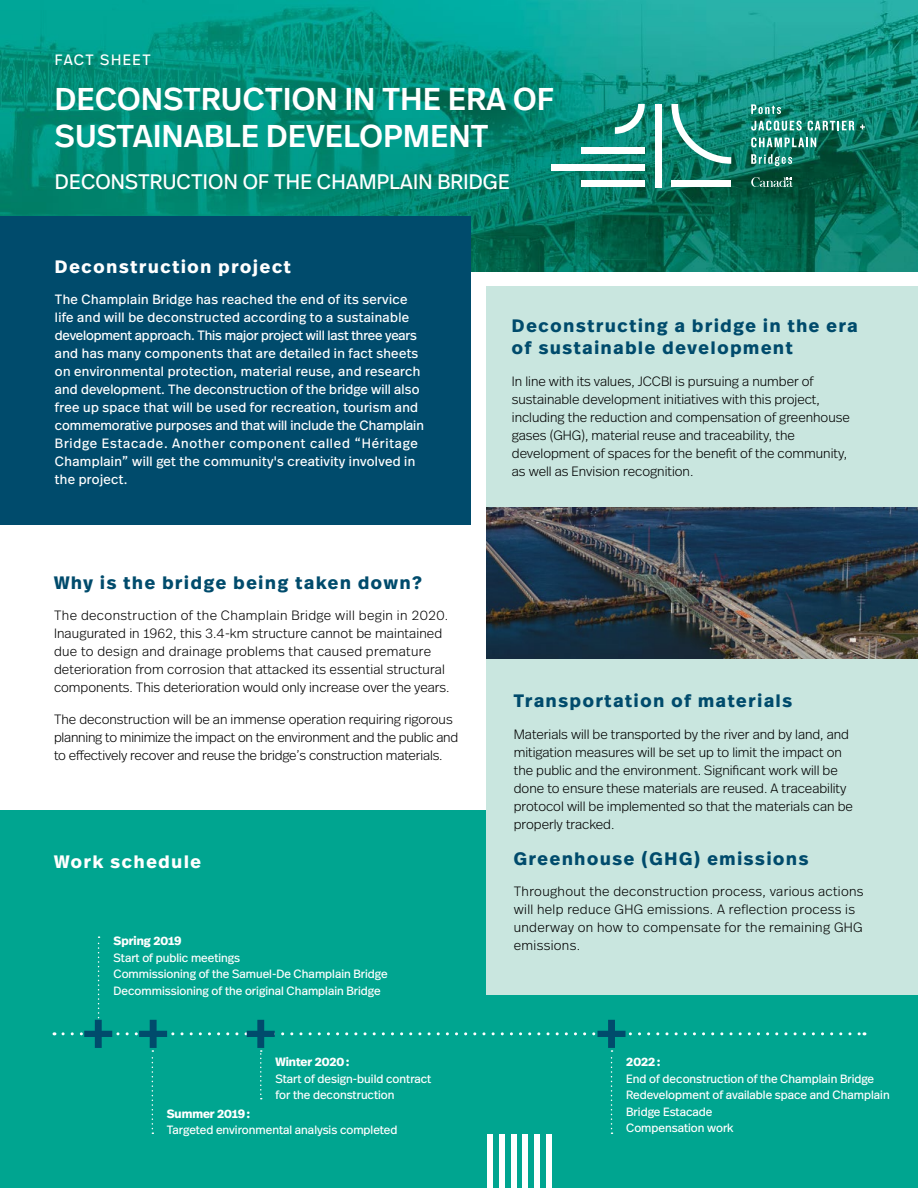
<style>
.page{position:relative;width:918px;height:1188px;background:#fff}
.page>*{position:absolute;margin:0;border:0;box-sizing:border-box;transform-origin:0 0}
.t1{font:500 31.5px/37.5px "Real Head OT";letter-spacing:.015em;color:#fff}
.t2{font:21px "Real Head OT";letter-spacing:.01em;color:#fff}
.t3{font:700 18px/22.5px "Real Head OT";letter-spacing:.1em;color:#004b6c}
.t4{font:700 18px "Real Head OT";letter-spacing:.1em;color:#fff}
.t5{font:15px "Real Head OT";letter-spacing:.1em;color:#fff}
.t6{font:300 13.5px/18px "Real Head OT";color:#000}
.t7{font:13.5px/18px "Real Head OT";letter-spacing:.025em;color:#fff}
.t8{font:300 13.5px/18px "Real Head OT";letter-spacing:.025em;color:#000}
.t9{font:12px/16.5px "Real Head OT";color:#fff}
.t10{font:700 12px "Real Head OT";color:#fff}
</style>
<div class="page">
<img style="left:0;top:0;width:918px;height:271px">
<div style="left:0;top:810px;width:918px;height:378px;background:#00a590"></div>
<div style="left:0;top:216px;width:471px;height:308px;background:#004b6c"></div>
<div style="left:487px;top:286px;width:431px;height:709px;background:#c9e6df"></div>
<img style="left:487px;top:507px;width:431px;height:152px">
<svg style="left:751px;top:104px;width:30px;height:10px"></svg>
<svg style="left:751px;top:154px;width:41px;height:12px"></svg>
<svg style="left:860px;top:124px;width:5px;height:5px"></svg>
<svg style="left:751px;top:121px;width:51px;height:10px"></svg>
<svg style="left:808px;top:121px;width:46px;height:10px"></svg>
<svg style="left:751px;top:137px;width:65px;height:10px"></svg>
<svg style="left:751px;top:175px;width:42px;height:14px"></svg>
<div style="left:582px;top:180px;width:63px;height:7px;background:#fff"></div>
<div style="left:671px;top:180px;width:60px;height:7px;background:#fff"></div>
<div style="left:582px;top:147px;width:63px;height:7px;background:#fff"></div>
<div style="left:552px;top:164px;width:93px;height:6px;background:#fff"></div>
<div style="left:655px;top:104px;width:6px;height:83px;background:#fff"></div>
<svg style="left:615px;top:104px;width:30px;height:30px"></svg>
<svg style="left:671px;top:104px;width:60px;height:60px;background:#339888"></svg>
<div style="left:487px;top:1134px;width:6px;height:54px;background:#fff"></div>
<div style="left:499px;top:1134px;width:6px;height:54px;background:#fff"></div>
<div style="left:511px;top:1134px;width:5px;height:54px;background:#fff"></div>
<div style="left:522px;top:1134px;width:6px;height:54px;background:#fff"></div>
<div style="left:534px;top:1134px;width:6px;height:54px;background:#fff"></div>
<div style="left:546px;top:1134px;width:6px;height:54px;background:#fff"></div>
<svg style="left:63px;top:936px;width:802px;height:198px"></svg>
<p class="t5" style="left:55px;top:51px;width:97px">FACT SHEET</p>
<h1 class="t1" style="left:55px;top:80px;width:501px">DECONSTRUCTION IN THE ERA OF<br>SUSTAINABLE DEVELOPMENT</h1>
<h2 class="t2" style="left:55px;top:169px;width:456px">DECONSTRUCTION OF THE CHAMPLAIN BRIDGE</h2>
<h3 class="t4" style="left:55px;top:254px;width:237px">Deconstruction project</h3>
<p class="t7" style="left:55px;top:291px;width:371px">The Champlain Bridge has reached the end of its service life and will be deconstructed according to a sustainable development approach. This major project will last three years and has many components that are detailed in fact sheets on environmental protection, material reuse, and research and development. The deconstruction of the bridge will also free up space that will be used for recreation, tourism and commemorative purposes and that will include the Champlain Bridge Estacade. Another component called “Héritage Champlain” will get the community's creativity involved in the project.</p>
<h3 class="t3" style="left:54px;top:571px;width:369px">Why is the bridge being taken down?</h3>
<p class="t6" style="left:54px;top:607px;width:397px">The deconstruction of the Champlain Bridge will begin in 2020.<br>Inaugurated in 1962, this 3.4-km structure cannot be maintained due to design and drainage problems that caused premature deterioration from corrosion that attacked its essential structural components. This deterioration would only increase over the years.</p>
<p class="t6" style="left:54px;top:710px;width:406px">The deconstruction will be an immense operation requiring rigorous planning to minimize the impact on the environment and the public and to effectively recover and reuse the bridge’s construction materials.</p>
<h3 class="t4" style="left:54px;top:850px;width:149px">Work schedule</h3>
<p class="t10" style="left:114px;top:933px;width:69px">Spring 2019</p>
<p class="t9" style="left:114px;top:949px;width:275px">Start of public meetings<br>Commissioning of the Samuel-De Champlain Bridge<br>Decommissioning of the original Champlain Bridge</p>
<p class="t10" style="left:276px;top:1054px;width:76px">Winter 2020:</p>
<p class="t9" style="left:276px;top:1071px;width:157px">Start of design-build contract for the deconstruction</p>
<p class="t10" style="left:167px;top:1106px;width:85px">Summer 2019:</p>
<p class="t9" style="left:167px;top:1122px;width:232px">Targeted environmental analysis completed</p>
<h3 class="t3" style="left:512px;top:314px;width:347px">Deconstructing a bridge in the era of sustainable development</h3>
<p class="t6" style="left:512px;top:372px;width:339px">In line with its values, JCCBI is pursuing a number of sustainable development initiatives with this project, including the reduction and compensation of greenhouse gases (GHG), material reuse and traceability, the development of spaces for the benefit of the community, as well as Envision recognition.</p>
<h3 class="t3" style="left:514px;top:690px;width:280px">Transportation of materials</h3>
<p class="t6" style="left:514px;top:725px;width:341px">Materials will be transported by the river and by land, and mitigation measures will be set up to limit the impact on the public and the environment. Significant work will be done to ensure these materials are reused. A traceability protocol will be implemented so that the materials can be properly tracked.</p>
<h3 class="t3" style="left:514px;top:847px;width:296px">Greenhouse (GHG) emissions</h3>
<p class="t8" style="left:514px;top:882px;width:351px">Throughout the deconstruction process, various actions will help reduce GHG emissions. A reflection process is underway on how to compensate for the remaining GHG emissions.</p>
<p class="t10" style="left:626px;top:1054px;width:36px">2022:</p>
<p class="t9" style="left:626px;top:1071px;width:265px">End of deconstruction of the Champlain Bridge<br>Redevelopment of available space and Champlain<br>Bridge Estacade<br>Compensation work</p>
</div>
